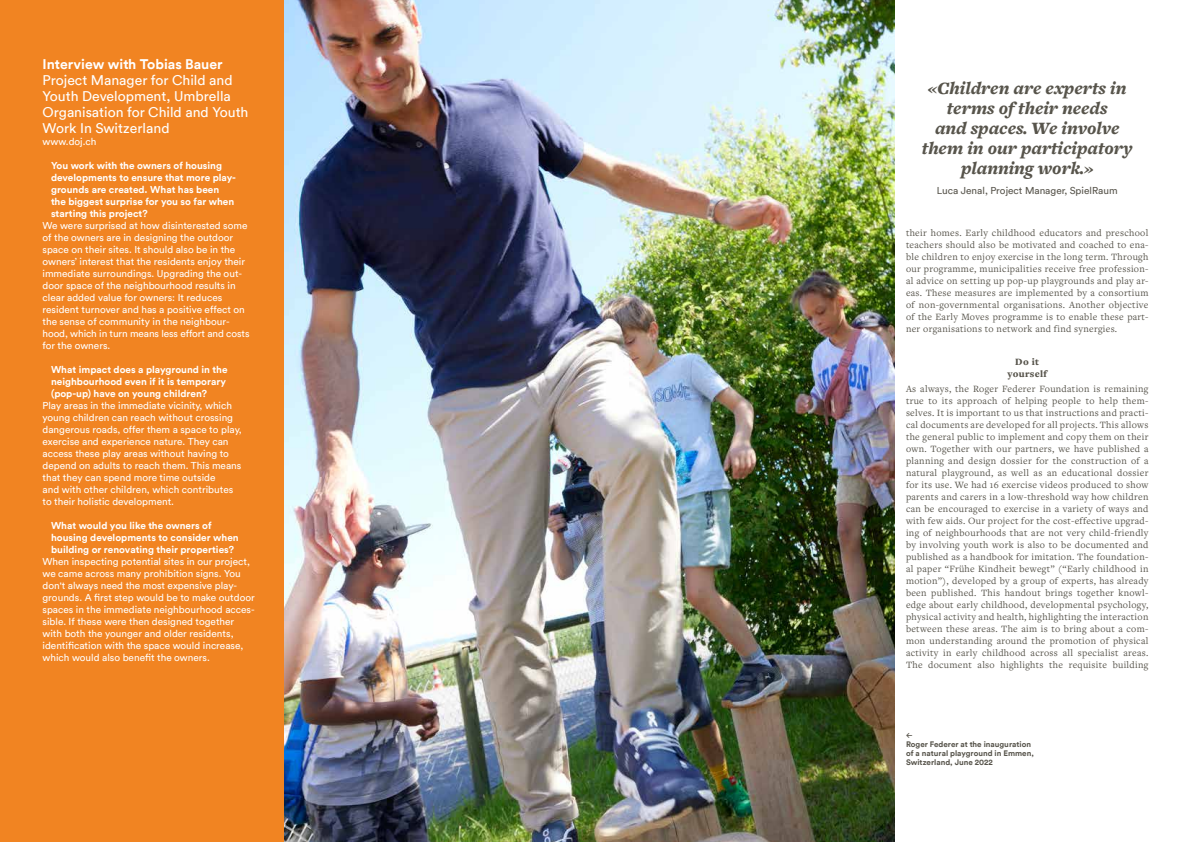
<style>
.page{position:relative;width:1191px;height:842px;background:#fff}
.page>*{position:absolute;margin:0;border:0;box-sizing:border-box;transform-origin:0 0}
.t1{font:italic 900 18px/20px "Freight Text Pro";color:#57544b;text-align:center}
.t2{font:14px/16px "Circular";color:#fff}
.t3{font:700 14px "Circular";color:#fff}
.t4{font:10px/12px "Freight Text Pro";letter-spacing:.03em;color:#57544b;text-align:justify}
.t5{font:10px/12px "Circular";color:#fff}
.t6{font:700 10px/12px "Circular";color:#fff}
.t7{font:10px "Circular";color:#57544b}
.t8{font:900 10px/12px "Freight Text Pro";letter-spacing:.03em;color:#57544b;text-align:center}
.t9{font:700 8px/9px "Circular";color:#57544b}
.t10{font:700 8px "Akkurat Pro";color:#57544b}
</style>
<div class="page">
<div style="left:0;top:0;width:285px;height:842px;background:#f18422"></div>
<img style="left:285px;top:0;width:609px;height:842px">
<h2 class="t3" style="left:43px;top:55px;width:182px">Interview with Tobias Bauer</h2>
<h2 class="t2" style="left:43px;top:72px;width:207px">Project Manager for Child and<br>Youth Development, Umbrella<br>Organisation for Child and Youth<br>Work In Switzerland</h2>
<p class="t5" style="left:43px;top:135px;width:56px">www.doj.ch</p>
<p class="t6" style="left:51px;top:159px;width:186px">You work with the owners of housing developments to ensure that more play&shy;grounds are created. What has been the biggest surprise for you so far when starting this project?</p>
<p class="t5" style="left:43px;top:219px;width:208px">We were surprised at how disinterested some of the owners are in designing the outdoor space on their sites. It should also be in the owners’ interest that the residents enjoy their immediate surroundings. Upgrading the out&shy;door space of the neighbourhood results in clear added value for owners: It reduces resident turnover and has a positive effect on the sense of community in the neighbour&shy;hood, which in turn means less effort and costs for the owners.</p>
<p class="t6" style="left:51px;top:363px;width:178px">What impact does a playground in the neighbourhood even if it is temporary (pop-up) have on young children?</p>
<p class="t5" style="left:43px;top:399px;width:201px">Play areas in the immediate vicinity, which young children can reach without crossing dangerous roads, offer them a space to play, exercise and experience nature. They can access these play areas without having to depend on adults to reach them. This means that they can spend more time outside<br>and with other children, which contributes to their holistic development.</p>
<p class="t6" style="left:51px;top:519px;width:189px">What would you like the owners of housing developments to consider when building or renovating their properties?</p>
<p class="t5" style="left:43px;top:555px;width:214px">When inspecting potential sites in our project, we came across many prohibition signs. You don't always need the most expensive play&shy;grounds. A first step would be to make outdoor spaces in the immediate neighbourhood acces&shy;sible. If these were then designed together with both the younger and older residents, identification with the space would increase, which would also benefit the owners.</p>
<h1 class="t1" style="left:922px;top:77px;width:212px">«Children are experts in terms of their needs<br>and spaces. We involve them in our participatory planning work.»</h1>
<p class="t7" style="left:937px;top:184px;width:182px">Luca Jenal, Project Manager, SpielRaum</p>
<p class="t4" style="left:906px;top:226px;width:244px">their homes. Early childhood educators and preschool teachers should also be motivated and coached to ena&shy;ble children to enjoy exercise in the long term. Through our programme, municipalities receive free profession&shy;al advice on setting up pop-up playgrounds and play ar&shy;eas. These measures are implemented by a consortium of non-governmental organisations. Another objective of the Early Moves programme is to enable these part&shy;ner organisations to network and find synergies.</p>
<p class="t8" style="left:1007px;top:356px;width:41px">Do it yourself</p>
<p class="t4" style="left:906px;top:382px;width:244px">As always, the Roger Federer Foundation is remaining true to its approach of helping people to help them&shy;selves. It is important to us that instructions and practi&shy;cal documents are developed for all projects. This allows the general public to implement and copy them on their own. Together with our partners, we have published a planning and design dossier for the construction of a natural playground, as well as an educational dossier for its use. We had 16 exercise videos produced to show parents and carers in a low-threshold way how children can be encouraged to exercise in a variety of ways and with few aids. Our project for the cost-effective upgrad&shy;ing of neighbourhoods that are not very child-friendly by involving youth work is also to be documented and published as a handbook for imitation. The foundation&shy;al paper “Frühe Kindheit bewegt” (“Early childhood in motion”), developed by a group of experts, has already been published. This handout brings together knowl&shy;edge about early childhood, developmental psychology, physical activity and health, highlighting the interaction between these areas. The aim is to bring about a com&shy;mon understanding around the promotion of physical activity in early childhood across all specialist areas.<br>The document also highlights the requisite building</p>
<p class="t10" style="left:906px;top:731px;width:8px">←</p>
<p class="t9" style="left:906px;top:740px;width:129px">Roger Federer at the inauguration of a natural playground in Emmen,<br>Switzerland, June 2022</p>
</div>
